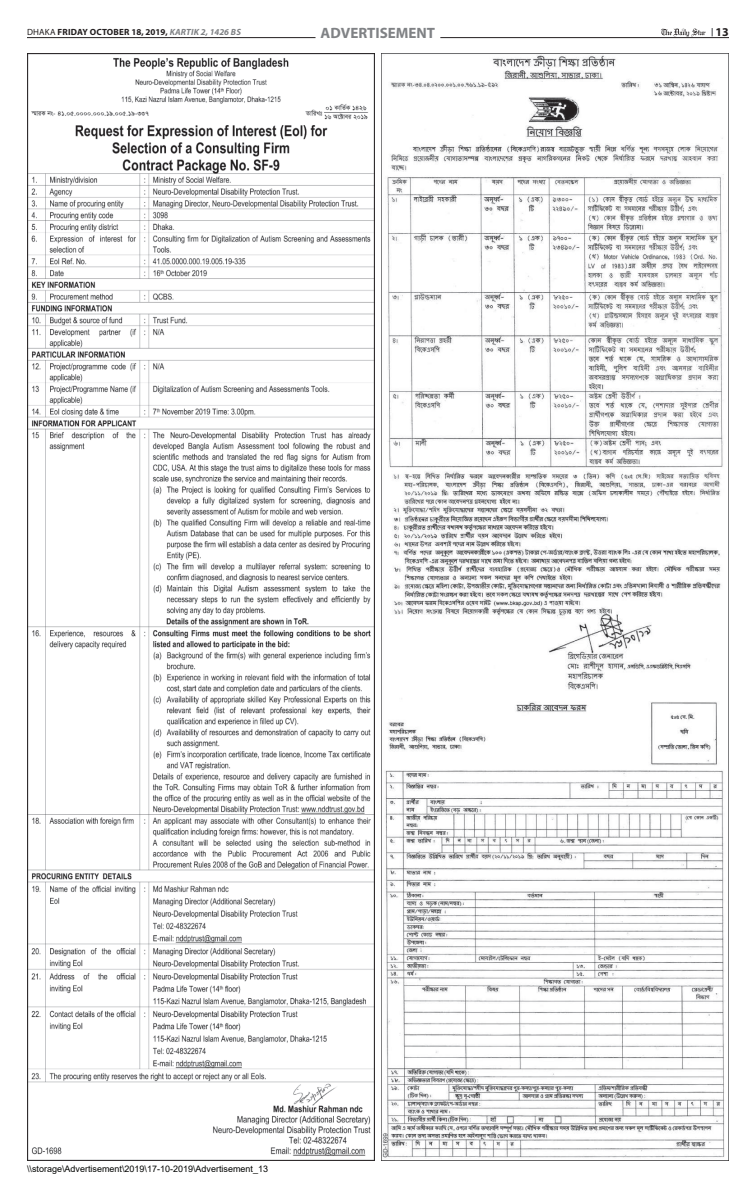
<style>
.page{position:relative;width:756px;height:1188px;background:#fff}
.page>*{position:absolute;margin:0;border:0;box-sizing:border-box;transform-origin:0 0}
.t1{font:700 15px "Myriad Pro";color:#808285}
.t2{font:700 12px "Myriad Pro";color:#231f20}
.t3{font:9px "Arial";color:#040503}
.t4{font:700 9px "Myriad Pro";letter-spacing:.02em;color:#231f20}
.s1{font-weight:400}
.s2{font-style:italic;color:#808285}
</style>
<div class="page">
<hr style="left:27px;top:37px;width:289px;height:1px;background:#231f20">
<hr style="left:440px;top:37px;width:289px;height:1px;background:#231f20">
<svg style="left:661px;top:28px;width:52px;height:9px"></svg>
<img style="left:382px;top:54px;width:347px;height:1107px">
<img style="left:27px;top:54px;width:347px;height:1107px">
<p class="t4" style="left:27px;top:29px;width:215px"><span class="s1">DHAKA</span> FRIDAY OCTOBER 18, 2019, <span class="s2">KARTIK 2, 1426 BS</span></p>
<h1 class="t1" style="left:321px;top:27px;width:116px">ADVERTISEMENT</h1>
<h2 class="t2" style="left:715px;top:28px;width:15px">13</h2>
<p class="t3" style="left:27px;top:1166px;width:243px">\\storage\Advertisement\2019\17-10-2019\Advertisement_13</p>
</div>
